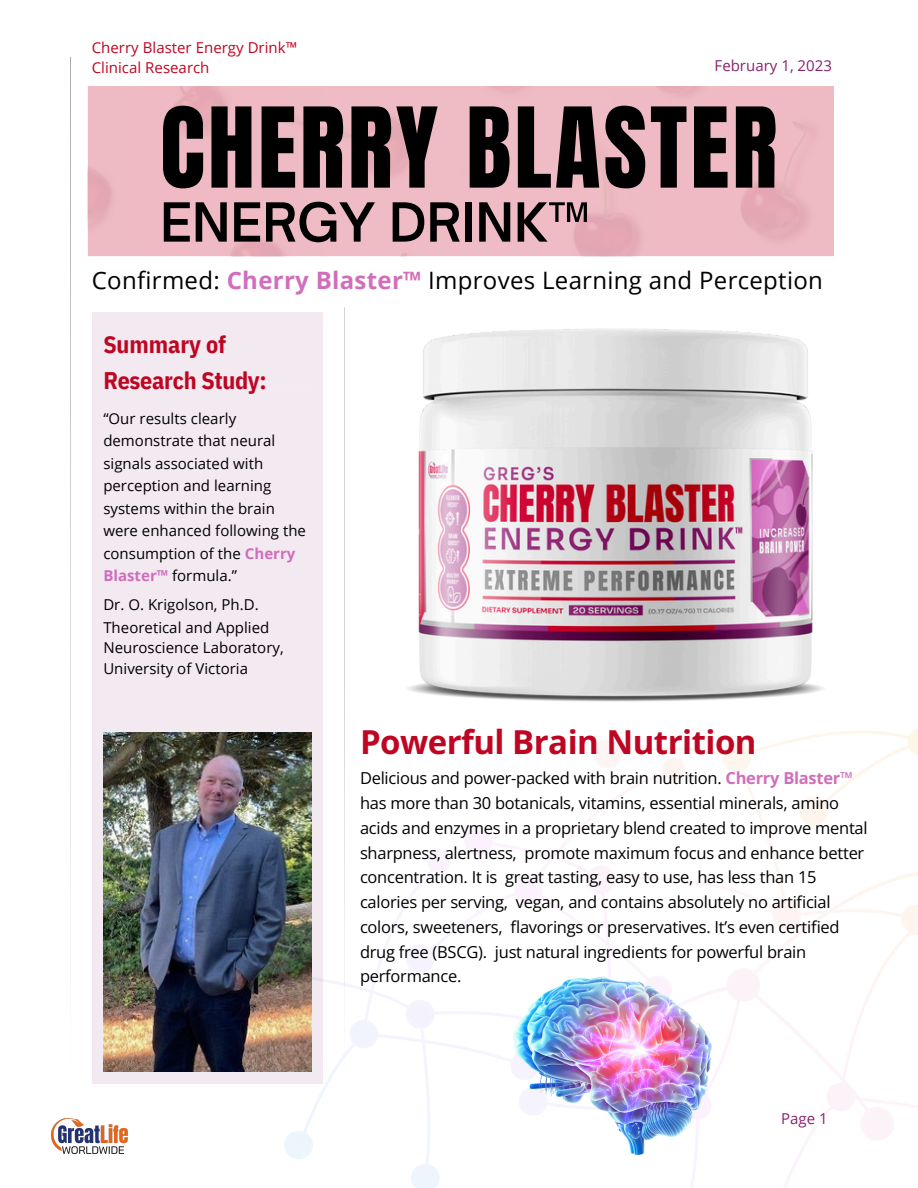
<style>
.page{position:relative;width:918px;height:1188px;background:#fff}
.page>*{position:absolute;margin:0;border:0;box-sizing:border-box;transform-origin:0 0}
.t1{font:94.5px "Anton";letter-spacing:.03em;color:#000}
.t2{font:600 51.6px "Open Sauce One";color:#000}
.t3{font:700 33px "Open Sans";letter-spacing:-.015em;color:#be0623}
.t4{font:24px "Open Sans";letter-spacing:.015em;color:#000}
.t5{font:700 24px/36px "IBM Plex Sans Cond";letter-spacing:-.01em;color:#be0623}
.t6{font:16.5px/24.8px "Open Sans";letter-spacing:-.015em;color:#000}
.t7{font:15px/22.5px "Open Sans";color:#000}
.t8{font:15px "Open Sans";color:#be0623}
.t9{font:15px "Open Sans";color:#89226d}
.s1{font-weight:700;color:#d06ebb}
</style>
<div class="page">
<svg style="left:70px;top:57px;width:1px;height:893px"></svg>
<div style="left:93px;top:312px;width:229px;height:771px;background:#f3e9f0"></div>
<img style="left:103px;top:732px;width:208px;height:340px">
<img style="left:187px;top:307px;width:731px;height:431px">
<svg style="left:88px;top:86px;width:746px;height:170px;background:#edb8c1"></svg>
<img style="left:470px;top:955px;width:290px;height:218px">
<img style="left:51px;top:1119px;width:77px;height:35px">
<p class="t8" style="left:92px;top:37px;width:207px">Cherry Blaster Energy Drink™</p>
<h3 class="t8" style="left:92px;top:57px;width:119px">Clinical Research</h3>
<h2 class="t9" style="left:715px;top:55px;width:119px">February 1, 2023</h2>
<p class="t1" style="left:160px;top:80px;width:619px">CHERRY BLASTER</p>
<p class="t2" style="left:160px;top:190px;width:431px">ENERGY DRINK™</p>
<p class="t4" style="left:92px;top:263px;width:733px">Confirmed: <span class="s1">Cherry Blaster™</span> Improves Learning and Perception</p>
<p class="t5" style="left:103px;top:326px;width:165px">Summary of<br>Research Study:</p>
<p class="t7" style="left:103px;top:406px;width:204px">“Our results clearly demonstrate that neural signals associated with perception and learning systems within the brain were enhanced following the consumption of the <span class="s1">Cherry<br>Blaster™</span> formula.”</p>
<p class="t7" style="left:103px;top:593px;width:157px">Dr. O. Krigolson, Ph.D.</p>
<p class="t7" style="left:103px;top:616px;width:168px">Theoretical and Applied</p>
<p class="t7" style="left:103px;top:636px;width:182px">Neuroscience Laboratory,</p>
<h1 class="t7" style="left:103px;top:657px;width:146px">University of Victoria</h1>
<p class="t3" style="left:360px;top:719px;width:398px">Powerful Brain Nutrition</p>
<p class="t6" style="left:360px;top:766px;width:509px">Delicious and power-packed with brain nutrition. <span class="s1">Cherry Blaster™ </span>has more than 30 botanicals, vitamins, essential minerals, amino acids and enzymes in a proprietary blend created to improve mental sharpness, alertness, promote maximum focus and enhance better concentration. It is great tasting, easy to use, has less than 15 calories per serving, vegan, and contains absolutely no artificial colors, sweeteners, flavorings or preservatives. It’s even certified drug free (BSCG). just natural ingredients for powerful brain performance.</p>
<p class="t9" style="left:781px;top:1108px;width:48px">Page 1</p>
</div>
